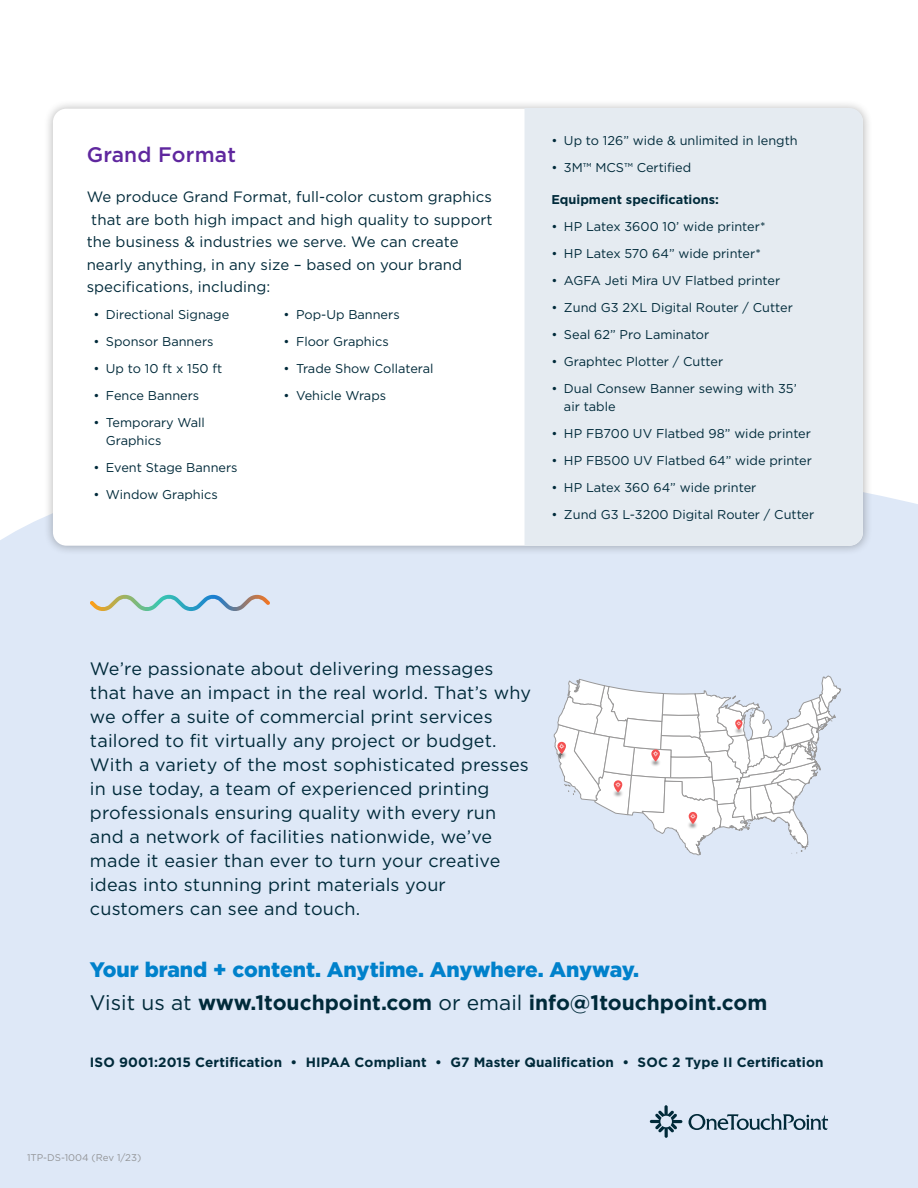
<style>
.page{position:relative;width:918px;height:1188px;background:#fff}
.page>*{position:absolute;margin:0;border:0;box-sizing:border-box;transform-origin:0 0}
.t1{font:900 21px/33px "Gotham";color:#0081cb}
.t2{font:500 21px "Gotham";letter-spacing:.01em;color:#5f279e}
.t3{font:18px/24px "Gotham";letter-spacing:.01em;color:#002a3a}
.t4{font:15px "Gotham";letter-spacing:.005em;color:#002a3a}
.t5{font:700 13.5px "Gotham";letter-spacing:.01em;color:#002a3a}
.t6{font:12.75px/18px "Gotham";color:#002a3a}
.t7{font:700 12.75px "Gotham";color:#002a3a}
.t8{font:9.75px "Gotham";color:#939598}
.s1{font-weight:400;color:#002a3a}
.s2{font-weight:700;color:#002a3a}
</style>
<div class="page">
<div style="left:0;top:494px;width:918px;height:694px;background:#dee8f7"></div>
<div style="left:43px;top:99px;width:829px;height:456px;background:#000;opacity:.3"></div>
<div style="left:53px;top:109px;width:810px;height:437px;background:#fff;border-radius:14px"></div>
<div style="left:525px;top:108px;width:338px;height:438px;background:#e5ebf1"></div>
<svg style="left:554px;top:676px;width:287px;height:179px"></svg>
<svg style="left:90px;top:594px;width:180px;height:18px;background:#c2d4da"></svg>
<svg style="left:650px;top:1105px;width:32px;height:33px"></svg>
<svg style="left:689px;top:1114px;width:139px;height:16px;background:#95a9b8"></svg>
<h1 class="t2" style="left:87px;top:140px;width:151px">Grand Format</h1>
<p class="t4" style="left:87px;top:187px;width:407px">We produce Grand Format, full-color custom graphics</p>
<p class="t4" style="left:91px;top:210px;width:403px">that are both high impact and high quality to support</p>
<p class="t4" style="left:87px;top:232px;width:373px">the business &amp; industries we serve. We can create</p>
<p class="t4" style="left:87px;top:255px;width:377px">nearly anything, in any size – based on your brand</p>
<p class="t4" style="left:87px;top:277px;width:185px">specifications, including:</p>
<p class="t6" style="left:93px;top:305px;width:137px">• Directional Signage</p>
<p class="t6" style="left:93px;top:332px;width:122px">• Sponsor Banners</p>
<p class="t6" style="left:93px;top:359px;width:130px">• Up to 10 ft x 150 ft</p>
<p class="t6" style="left:93px;top:386px;width:107px">• Fence Banners</p>
<p class="t6" style="left:106px;top:413px;width:101px;text-indent:-12px">• Temporary Wall<br>Graphics</p>
<p class="t6" style="left:93px;top:458px;width:146px">• Event Stage Banners</p>
<p class="t6" style="left:93px;top:485px;width:126px">• Window Graphics</p>
<p class="t6" style="left:284px;top:305px;width:118px">• Pop-Up Banners</p>
<p class="t6" style="left:284px;top:332px;width:107px">• Floor Graphics</p>
<p class="t6" style="left:284px;top:359px;width:152px">• Trade Show Collateral</p>
<p class="t6" style="left:284px;top:386px;width:104px">• Vehicle Wraps</p>
<p class="t6" style="left:552px;top:131px;width:248px">• Up to 126” wide &amp; unlimited in length</p>
<p class="t6" style="left:552px;top:158px;width:141px">• 3M™ MCS™ Certified</p>
<p class="t7" style="left:552px;top:191px;width:169px">Equipment specifications:</p>
<p class="t6" style="left:552px;top:217px;width:216px">• HP Latex 3600 10’ wide printer*</p>
<p class="t6" style="left:552px;top:244px;width:211px">• HP Latex 570 64” wide printer*</p>
<p class="t6" style="left:552px;top:271px;width:230px">• AGFA Jeti Mira UV Flatbed printer</p>
<p class="t6" style="left:552px;top:298px;width:243px">• Zund G3 2XL Digital Router / Cutter</p>
<p class="t6" style="left:552px;top:325px;width:159px">• Seal 62” Pro Laminator</p>
<p class="t6" style="left:552px;top:352px;width:173px">• Graphtec Plotter / Cutter</p>
<p class="t6" style="left:564px;top:379px;width:234px;text-indent:-12px">• Dual Consew Banner sewing with 35’ air table</p>
<p class="t6" style="left:552px;top:424px;width:261px">• HP FB700 UV Flatbed 98” wide printer</p>
<p class="t6" style="left:552px;top:451px;width:262px">• HP FB500 UV Flatbed 64” wide printer</p>
<p class="t6" style="left:552px;top:478px;width:206px">• HP Latex 360 64” wide printer</p>
<p class="t6" style="left:552px;top:505px;width:264px">• Zund G3 L-3200 Digital Router / Cutter</p>
<p class="t3" style="left:90px;top:656px;width:443px">We’re passionate about delivering messages that have an impact in the real world. That’s why we offer a suite of commercial print services tailored to fit virtually any project or budget.<br>With a variety of the most sophisticated presses in use today, a team of experienced printing professionals ensuring quality with every run and a network of facilities nationwide, we’ve made it easier than ever to turn your creative ideas into stunning print materials your customers can see and touch.</p>
<h1 class="t1" style="left:90px;top:953px;width:679px">Your brand + content. Anytime. Anywhere. Anyway.<br><span class="s1">Visit us at</span> <span class="s2">www.1touchpoint.com</span> <span class="s1">or email</span> <span class="s2">info@1touchpoint.com</span></h1>
<p class="t5" style="left:90px;top:1053px;width:735px">ISO 9001:2015 Certification • HIPAA Compliant • G7 Master Qualification • SOC 2 Type II Certification</p>
<p class="t8" style="left:27px;top:1151px;width:116px">1TP-DS-1004 (Rev 1/23)</p>
</div>
